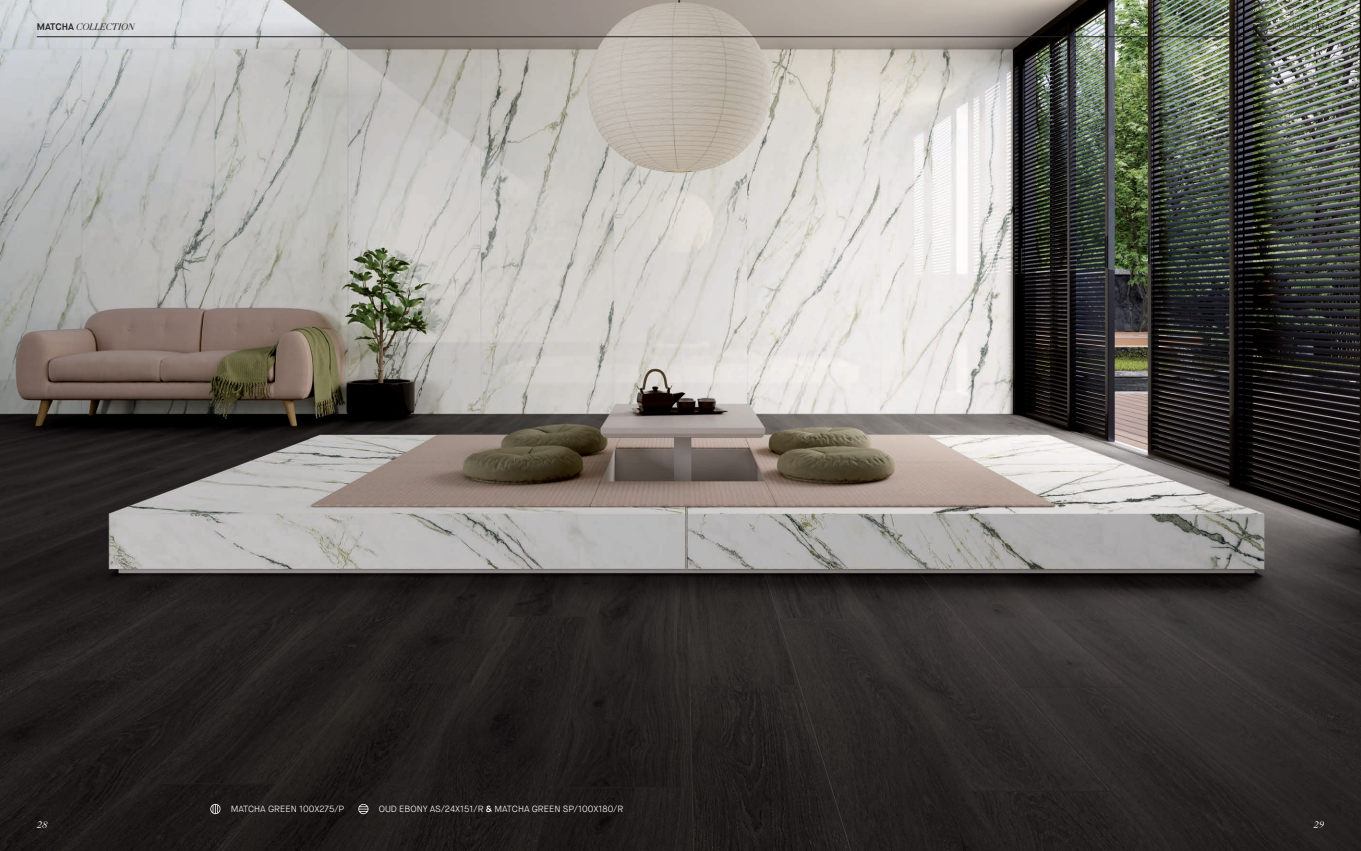
<style>
.page{position:relative;width:1361px;height:851px;background:#fff}
.page>*{position:absolute;margin:0;border:0;box-sizing:border-box;transform-origin:0 0}
.t1{font:300 9px "Maison Neue";color:#fff}
.t2{font:italic 9px "Newsreader Display";color:#231f20}
.t3{font:italic 9px "Newsreader Display";color:#fff}
.s1{font-family:"Maison Neue";font-weight:600;font-style:normal;font-size:9.5px}
.s2{font-weight:600}
</style>
<div class="page">
<img style="left:0;top:0;width:1361px;height:850px">
<svg style="left:358px;top:803px;width:10px;height:11px"></svg>
<svg style="left:210px;top:803px;width:10px;height:11px"></svg>
<hr style="left:37px;top:37px;width:1287px;height:1px;background:#231f20">
<svg style="left:1288px;top:23px;width:36px;height:7px"></svg>
<p class="t2" style="left:37px;top:20px;width:99px"><span class="s1">MATCHA</span> COLLECTION</p>
<p class="t1" style="left:231px;top:803px;width:115px">MATCHA GREEN 100X275/P</p>
<p class="t1" style="left:379px;top:803px;width:246px">OUD EBONY AS/24X151/R <span class="s2">&amp;</span> MATCHA GREEN SP/100X180/R</p>
<p class="t3" style="left:37px;top:817px;width:12px">28</p>
<p class="t3" style="left:1313px;top:817px;width:12px">29</p>
</div>
